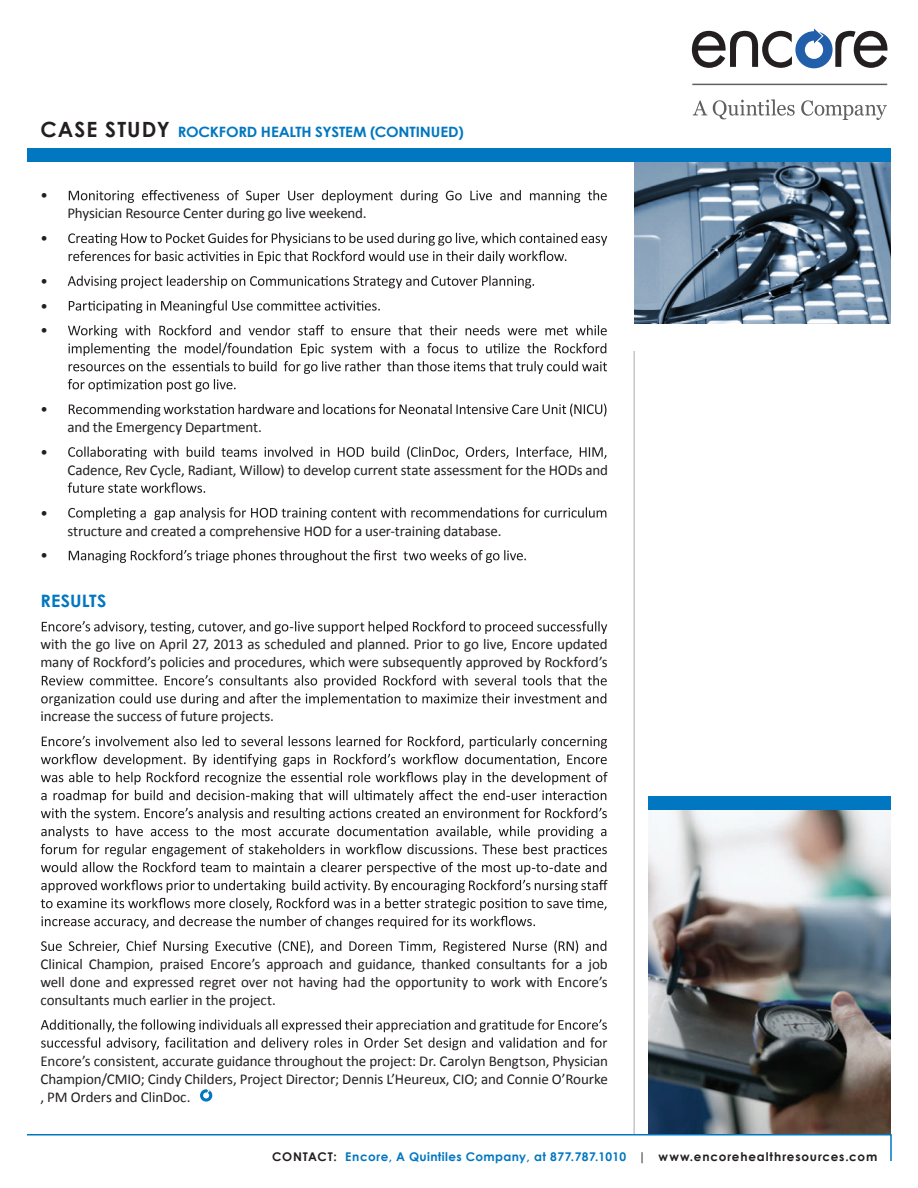
<style>
.page{position:relative;width:918px;height:1188px;background:#fff}
.page>*{position:absolute;margin:0;border:0;box-sizing:border-box;transform-origin:0 0}
.t1{font:700 17.1px "Century Gothic";letter-spacing:.005em;color:#0077c0;scale:1.05 1}
.t2{font:15px/18px "Calibri";letter-spacing:-.01em;color:#231f20;text-align:justify}
.t3{font:700 14.25px "Century Gothic";letter-spacing:-.01em;color:#0077c0;scale:1.05 1}
.t4{font:700 12px "Century Gothic";letter-spacing:.03em;color:#0077c0}
.t5{font:700 12px "Century Gothic";letter-spacing:.07em;color:#231f20}
.s1{font-size:21px;color:#231f20}
.s2{color:#231f20}
.s3{font-weight:400}
</style>
<div class="page">
<hr style="left:692px;top:84px;width:195px;height:1px;background:#5f5f62">
<svg style="left:692px;top:29px;width:196px;height:39px"></svg>
<svg style="left:693px;top:100px;width:14px;height:15px"></svg>
<svg style="left:713px;top:99px;width:82px;height:20px"></svg>
<svg style="left:801px;top:100px;width:86px;height:20px"></svg>
<svg style="left:27px;top:1133px;width:865px;height:28px"></svg>
<div style="left:27px;top:148px;width:864px;height:14px;background:#0077c0"></div>
<hr style="left:634px;top:351px;width:1px;height:783px;background:#a8a9ad">
<img style="left:634px;top:162px;width:257px;height:162px">
<img style="left:648px;top:810px;width:243px;height:324px">
<div style="left:648px;top:796px;width:243px;height:14px;background:#0077c0"></div>
<svg style="left:69px;top:190px;width:538px;height:13px"></svg>
<svg style="left:68px;top:233px;width:539px;height:31px"></svg>
<svg style="left:68px;top:276px;width:466px;height:12px"></svg>
<svg style="left:69px;top:300px;width:311px;height:13px"></svg>
<svg style="left:68px;top:325px;width:539px;height:67px"></svg>
<svg style="left:69px;top:404px;width:538px;height:13px"></svg>
<svg style="left:68px;top:446px;width:538px;height:13px"></svg>
<svg style="left:68px;top:482px;width:137px;height:11px"></svg>
<svg style="left:68px;top:507px;width:538px;height:13px"></svg>
<svg style="left:69px;top:550px;width:457px;height:13px"></svg>
<svg style="left:42px;top:621px;width:565px;height:13px"></svg>
<svg style="left:41px;top:675px;width:566px;height:31px"></svg>
<svg style="left:41px;top:736px;width:567px;height:193px"></svg>
<svg style="left:41px;top:940px;width:565px;height:14px"></svg>
<svg style="left:41px;top:1019px;width:566px;height:31px"></svg>
<svg style="left:200px;top:1088px;width:12px;height:14px"></svg>
<p class="t3" style="left:40px;top:123px;width:405px"><span class="s1">CASE STUDY</span> ROCKFORD HEALTH SYSTEM (CONTINUED)</p>
<p class="t2" style="left:40px;top:186px;width:9px">•</p>
<p class="t2" style="left:41px;top:228px;width:9px">•</p>
<p class="t2" style="left:40px;top:268px;width:9px;line-height:24.8px">• • •</p>
<p class="t2" style="left:68px;top:204px;width:301px">Physician Resource Center during go live weekend.</p>
<p class="t2" style="left:40px;top:399px;width:9px">•</p>
<p class="t2" style="left:41px;top:442px;width:9px">•</p>
<p class="t2" style="left:40px;top:503px;width:9px">•</p>
<p class="t2" style="left:68px;top:417px;width:196px">and the Emergency Department.</p>
<p class="t2" style="left:68px;top:460px;width:542px">Cadence, Rev Cycle, Radiant, Willow) to develop current state assessment for the HODs and</p>
<p class="t2" style="left:68px;top:521px;width:436px">structure and created a comprehensive HOD for a user-training database.</p>
<p class="t2" style="left:40px;top:546px;width:9px">•</p>
<p class="t1" style="left:40px;top:590px;width:64px">RESULTS</p>
<p class="t2" style="left:40px;top:635px;width:569px">with the go live on April 27, 2013 as scheduled and planned. Prior to go live, Encore updated many of Rockford’s policies and procedures, which were subsequently approved by Rockford’s</p>
<p class="t2" style="left:40px;top:707px;width:235px">increase the success of future projects.</p>
<p class="t2" style="left:40px;top:954px;width:569px">Clinical Champion, praised Encore’s approach and guidance, thanked consultants for a job well done and expressed regret over not having had the opportunity to work with Encore’s consultants much earlier in the project.</p>
<p class="t2" style="left:40px;top:1051px;width:569px">Encore’s consistent, accurate guidance throughout the project: Dr. Carolyn Bengtson, Physician Champion/CMIO; Cindy Childers, Project Director; Dennis L’Heureux, CIO; and Connie O’Rourke , PM Orders and ClinDoc.</p>
<p class="t4" style="left:272px;top:1149px;width:355px"><span class="s2">CONTACT:</span> Encore, A Quintiles Company, at 877.787.1010</p>
<p class="t5" style="left:638px;top:1149px;width:241px"><span class="s3">|</span> www.encorehealthresources.com</p>
</div>
